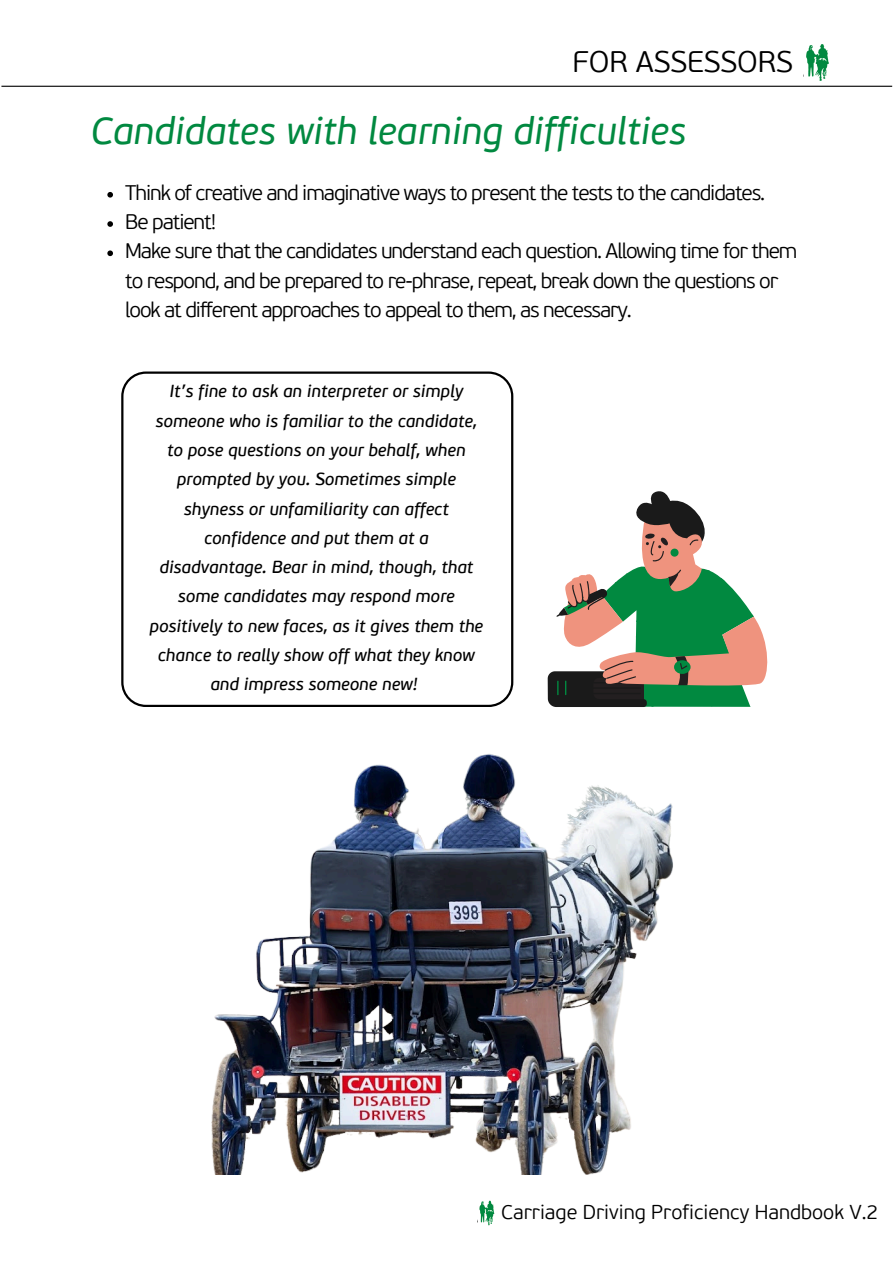
<style>
.page{position:relative;width:894px;height:1264px;background:#fff}
.page>*{position:absolute;margin:0;border:0;box-sizing:border-box;transform-origin:0 0}
.t1{font:italic 38.25px "PF Beau Sans Pro";color:#018940}
.t2{font:300 29.7px "PF Beau Sans Pro";color:#000}
.t3{font:300 21px/29.2px "PF Beau Sans Pro";letter-spacing:-.05em;color:#000}
.t4{font:300 20.1px "PF Beau Sans Pro";color:#000}
.t5{font:italic 17.4px/29.2px "PF Beau Sans Pro Bbook";color:#000;text-align:center}
</style>
<div class="page">
<hr style="left:1px;top:86px;width:890px;height:1px;background:#000">
<img style="left:803px;top:44px;width:25px;height:37px">
<svg style="left:547px;top:491px;width:221px;height:216px"></svg>
<img style="left:211px;top:754px;width:462px;height:420px">
<svg style="left:121px;top:371px;width:392px;height:336px"></svg>
<svg style="left:107px;top:192px;width:6px;height:5px"></svg>
<svg style="left:107px;top:221px;width:6px;height:6px"></svg>
<svg style="left:107px;top:250px;width:6px;height:6px"></svg>
<img style="left:477px;top:1200px;width:17px;height:25px">
<h1 class="t2" style="left:572px;top:50px;width:222px">FOR ASSESSORS</h1>
<p class="t1" style="left:90px;top:115px;width:597px">Candidates with learning difficulties</p>
<p class="t3" style="left:125px;top:180px;width:641px">Think of creative and imaginative ways to present the tests to the candidates.</p>
<p class="t3" style="left:125px;top:209px;width:93px">Be patient!</p>
<p class="t3" style="left:125px;top:238px;width:673px">Make sure that the candidates understand each question. Allowing time for them to respond, and be prepared to re-phrase, repeat, break down the questions or look at different approaches to appeal to them, as necessary.</p>
<p class="t5" style="left:149px;top:378px;width:335px">It’s fine to ask an interpreter or simply someone who is familiar to the candidate, to pose questions on your behalf, when prompted by you. Sometimes simple shyness or unfamiliarity can affect confidence and put them at a disadvantage. Bear in mind, though, that some candidates may respond more positively to new faces, as it gives them the chance to really show off what they know and impress someone new!</p>
<p class="t4" style="left:501px;top:1203px;width:378px">Carriage Driving Proficiency Handbook V.2</p>
</div>
